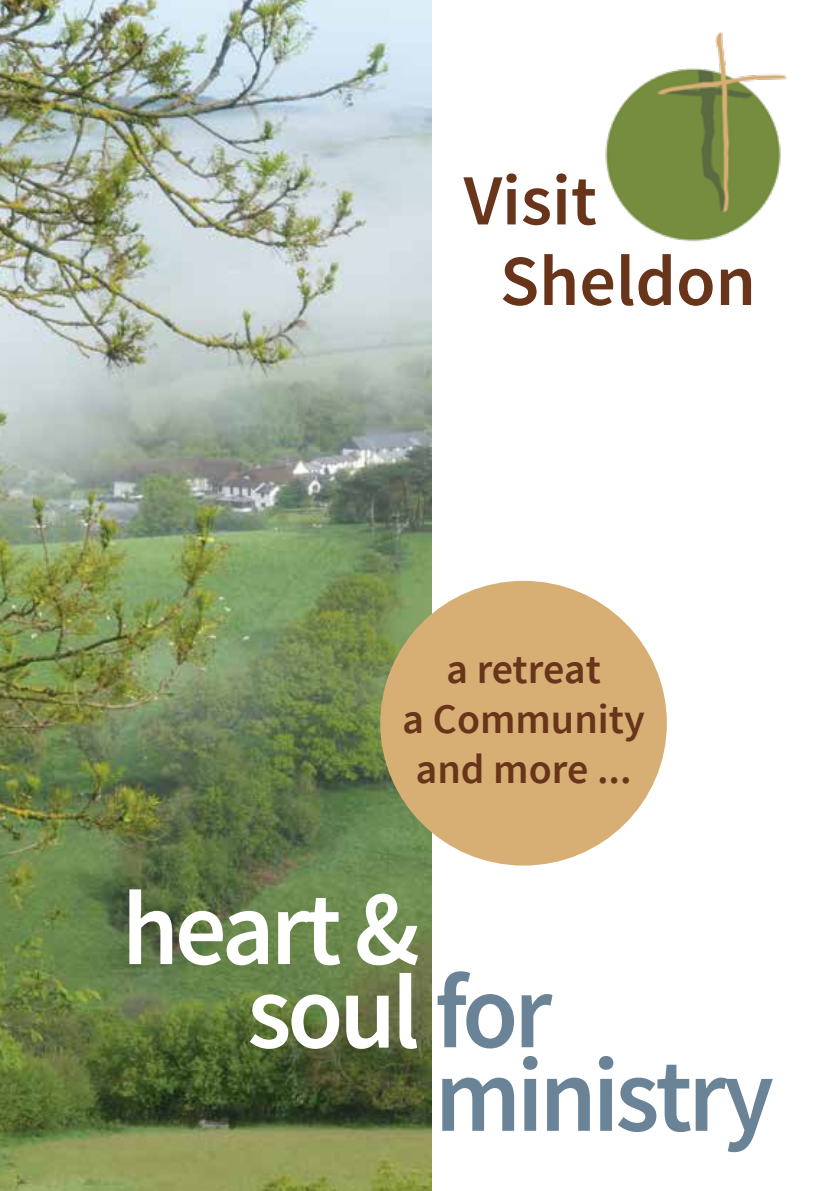
<style>
.page{position:relative;width:840px;height:1191px;background:#fff}
.page>*{position:absolute;margin:0;border:0;box-sizing:border-box;transform-origin:0 0}
.t1{font:600 105.8px "Source Sans Pro";letter-spacing:-.04em;color:#fff}
.t2{font:600 105.8px "Source Sans Pro";letter-spacing:-.04em;color:#46657e}
.t3{font:600 72px/80.4px "Source Sans Pro";color:#68341a}
.t4{font:600 42px/50px "Source Sans Pro";color:#68341a;text-align:center}
.s1{color:#46657e}
</style>
<div class="page">
<img style="left:0;top:0;width:431px;height:1191px">
<div style="left:380px;top:581px;width:286px;height:284px;background:#d7af75;border-radius:50%"></div>
<img style="left:605px;top:32px;width:182px;height:210px">
<h2 class="t3" style="left:499px;top:162px;width:257px;text-indent:-36px">Visit<br>Sheldon</h2>
<p class="t4" style="left:402px;top:645px;width:244px">a retreat<br>a Community and more ...</p>
<h1 class="t1" style="left:122px;top:862px;width:299px">heart &amp;</h1>
<h1 class="t1" style="left:247px;top:945px;width:306px">soul <span class="s1">for</span></h1>
<h1 class="t2" style="left:434px;top:1029px;width:340px">ministry</h1>
</div>
